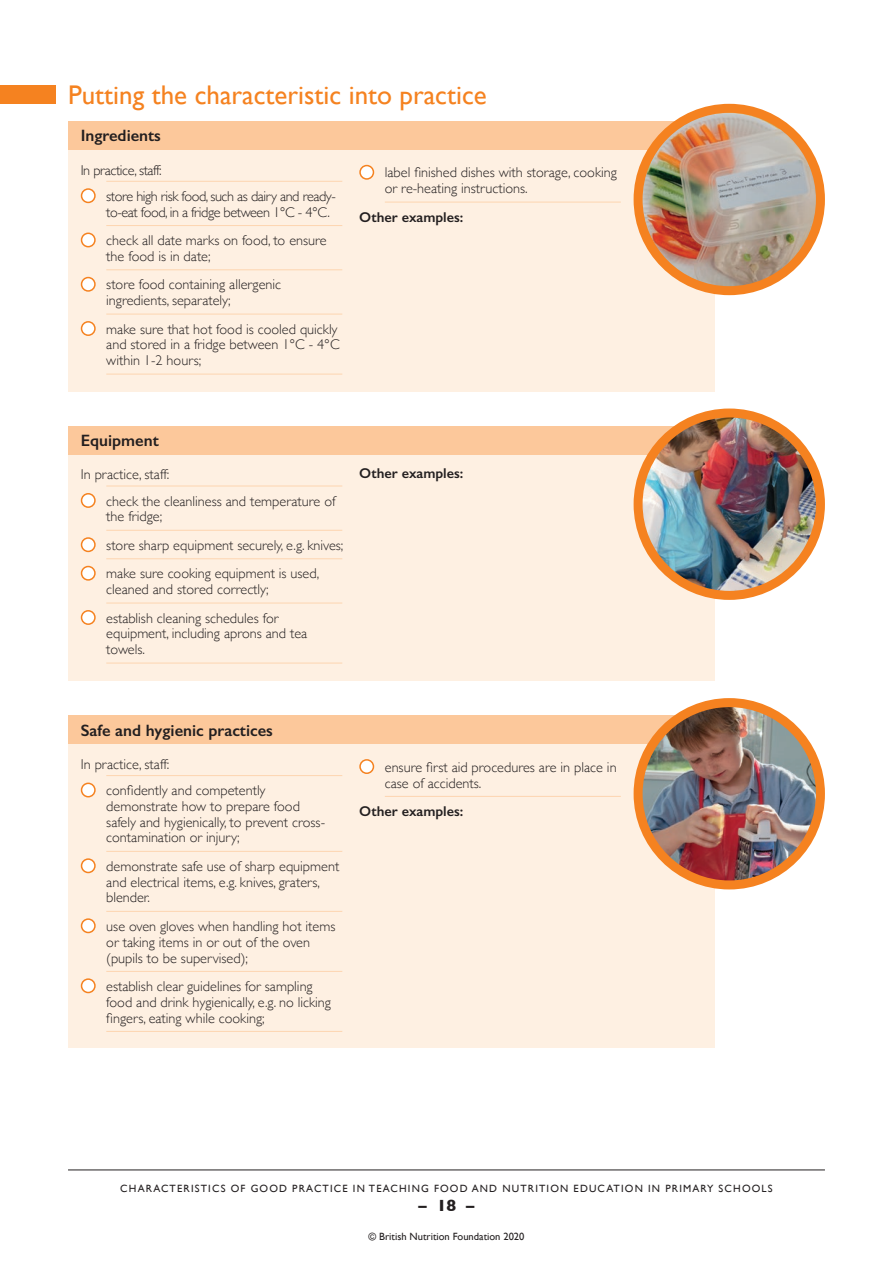
<style>
.page{position:relative;width:893px;height:1263px;background:#fff}
.page>*{position:absolute;margin:0;border:0;box-sizing:border-box;transform-origin:0 0}
.t1{font:27px "Gill Sans";color:#f58220}
.t2{font:600 16.5px "Gill Sans";color:#231f20}
.t3{font:700 16.5px "Gill Sans";color:#231f20}
.t4{font:300 14.25px/15.8px "Gill Sans";color:#231f20}
.t5{font:300 14.25px/26.2px "Gill Sans";letter-spacing:-.03em;color:#231f20}
.t6{font:600 14.25px "Gill Sans";color:#231f20}
.t7{font:10.5px "Gill Sans";letter-spacing:.11em;color:#231f20}
.t8{font:10.5px "Gill Sans";color:#231f20}
</style>
<div class="page">
<div style="left:68px;top:744px;width:646px;height:304px;background:#fef0e2"></div>
<hr style="left:106px;top:775px;width:236px;height:1px;background:#fdd5b0">
<hr style="left:106px;top:851px;width:236px;height:1px;background:#fdd5b0">
<hr style="left:106px;top:911px;width:236px;height:1px;background:#fdd5b0">
<hr style="left:106px;top:971px;width:236px;height:1px;background:#fdd5b0">
<hr style="left:106px;top:1031px;width:236px;height:1px;background:#fdd5b0">
<div style="left:82px;top:783px;width:13px;height:14px;background:#fff;border-radius:50%"></div>
<div style="left:81px;top:782px;width:15px;height:15px;border:2px solid #f58220;border-radius:50%"></div>
<div style="left:82px;top:859px;width:13px;height:13px;background:#fff;border-radius:50%"></div>
<div style="left:81px;top:858px;width:15px;height:15px;border:2px solid #f58220;border-radius:50%"></div>
<div style="left:82px;top:919px;width:13px;height:13px;background:#fff;border-radius:50%"></div>
<div style="left:81px;top:918px;width:15px;height:15px;border:2px solid #f58220;border-radius:50%"></div>
<div style="left:82px;top:979px;width:13px;height:13px;background:#fff;border-radius:50%"></div>
<div style="left:81px;top:978px;width:15px;height:15px;border:2px solid #f58220;border-radius:50%"></div>
<hr style="left:385px;top:796px;width:236px;height:1px;background:#fdd5b0">
<div style="left:360px;top:760px;width:13px;height:13px;background:#fff;border-radius:50%"></div>
<div style="left:359px;top:759px;width:15px;height:15px;border:2px solid #f58220;border-radius:50%"></div>
<div style="left:68px;top:715px;width:646px;height:29px;background:#fcc89b"></div>
<hr style="left:68px;top:1169px;width:757px;height:1px;background:#231f20">
<img style="left:640px;top:703px;width:179px;height:182px">
<div style="left:634px;top:698px;width:191px;height:191px;border:9px solid #f58220;border-radius:50%"></div>
<div style="left:68px;top:454px;width:646px;height:227px;background:#fef0e2"></div>
<hr style="left:106px;top:486px;width:236px;height:1px;background:#fdd5b0">
<hr style="left:106px;top:530px;width:236px;height:1px;background:#fdd5b0">
<hr style="left:106px;top:558px;width:236px;height:1px;background:#fdd5b0">
<hr style="left:106px;top:603px;width:236px;height:1px;background:#fdd5b0">
<hr style="left:106px;top:663px;width:236px;height:1px;background:#fdd5b0">
<div style="left:82px;top:494px;width:13px;height:13px;background:#fff;border-radius:50%"></div>
<div style="left:81px;top:493px;width:15px;height:15px;border:2px solid #f58220;border-radius:50%"></div>
<div style="left:82px;top:538px;width:13px;height:13px;background:#fff;border-radius:50%"></div>
<div style="left:81px;top:537px;width:15px;height:15px;border:2px solid #f58220;border-radius:50%"></div>
<div style="left:82px;top:566px;width:13px;height:14px;background:#fff;border-radius:50%"></div>
<div style="left:81px;top:566px;width:15px;height:15px;border:2px solid #f58220;border-radius:50%"></div>
<div style="left:82px;top:611px;width:13px;height:13px;background:#fff;border-radius:50%"></div>
<div style="left:81px;top:610px;width:15px;height:15px;border:2px solid #f58220;border-radius:50%"></div>
<div style="left:68px;top:425px;width:661px;height:29px;background:#fcc89b"></div>
<img style="left:638px;top:413px;width:182px;height:182px;border-radius:91px">
<div style="left:634px;top:408px;width:191px;height:192px;border:9px solid #f58220;border-radius:50%"></div>
<div style="left:0;top:85px;width:55px;height:18px;background:#f58220"></div>
<div style="left:68px;top:150px;width:646px;height:241px;background:#fef0e2"></div>
<hr style="left:106px;top:181px;width:236px;height:1px;background:#fdd5b0">
<hr style="left:106px;top:225px;width:236px;height:1px;background:#fdd5b0">
<hr style="left:106px;top:269px;width:236px;height:1px;background:#fdd5b0">
<hr style="left:106px;top:314px;width:236px;height:1px;background:#fdd5b0">
<hr style="left:106px;top:374px;width:236px;height:1px;background:#fdd5b0">
<div style="left:82px;top:189px;width:13px;height:13px;background:#fff;border-radius:50%"></div>
<div style="left:81px;top:188px;width:15px;height:15px;border:2px solid #f58220;border-radius:50%"></div>
<div style="left:82px;top:233px;width:13px;height:14px;background:#fff;border-radius:50%"></div>
<div style="left:81px;top:233px;width:15px;height:14px;border:2px solid #f58220;border-radius:50%"></div>
<div style="left:82px;top:278px;width:13px;height:13px;background:#fff;border-radius:50%"></div>
<div style="left:81px;top:277px;width:15px;height:15px;border:2px solid #f58220;border-radius:50%"></div>
<div style="left:82px;top:322px;width:13px;height:13px;background:#fff;border-radius:50%"></div>
<div style="left:81px;top:321px;width:15px;height:15px;border:2px solid #f58220;border-radius:50%"></div>
<hr style="left:385px;top:202px;width:236px;height:1px;background:#fdd5b0">
<div style="left:360px;top:166px;width:13px;height:13px;background:#fff;border-radius:50%"></div>
<div style="left:359px;top:165px;width:15px;height:15px;border:2px solid #f58220;border-radius:50%"></div>
<div style="left:68px;top:121px;width:646px;height:29px;background:#fcc89b"></div>
<img style="left:638px;top:108px;width:182px;height:183px;border-radius:91px">
<div style="left:634px;top:104px;width:191px;height:191px;border:9px solid #f58220;border-radius:50%"></div>
<h1 class="t1" style="left:68px;top:79px;width:420px">Putting the characteristic into practice</h1>
<p class="t2" style="left:81px;top:126px;width:82px">Ingredients</p>
<p class="t5" style="left:106px;top:156px;width:231px;text-indent:-26px">In practice, staff:<br>store high risk food, such as dairy and ready-</p>
<p class="t4" style="left:106px;top:197px;width:225px;line-height:28.5px">to-eat food, in a fridge between 1°C - 4°C. check all date marks on food, to ensure</p>
<p class="t4" style="left:106px;top:241px;width:176px;line-height:28.5px">the food is in date;<br>store food containing allergenic</p>
<p class="t4" style="left:106px;top:286px;width:233px;line-height:28.5px">ingredients, separately;<br>make sure that hot food is cooled quickly</p>
<p class="t4" style="left:106px;top:336px;width:235px">and stored in a fridge between 1°C - 4°C within 1-2 hours;</p>
<p class="t4" style="left:385px;top:164px;width:234px">label finished dishes with storage, cooking or re-heating instructions.</p>
<p class="t6" style="left:359px;top:208px;width:106px">Other examples:</p>
<p class="t2" style="left:81px;top:430px;width:80px">Equipment</p>
<p class="t4" style="left:106px;top:461px;width:231px;line-height:26.2px;text-indent:-26px">In practice, staff:<br>check the cleanliness and temperature of</p>
<p class="t4" style="left:106px;top:502px;width:239px;line-height:28.5px">the fridge;<br>store sharp equipment securely, e.g. knives; make sure cooking equipment is used,</p>
<p class="t4" style="left:106px;top:575px;width:174px;line-height:28.5px">cleaned and stored correctly; establish cleaning schedules for</p>
<p class="t4" style="left:106px;top:625px;width:203px">equipment, including aprons and tea towels.</p>
<p class="t6" style="left:359px;top:464px;width:106px">Other examples:</p>
<p class="t2" style="left:81px;top:720px;width:194px">Safe and hygienic practices</p>
<p class="t4" style="left:106px;top:750px;width:161px;line-height:26.2px;text-indent:-26px">In practice, staff:<br>confidently and competently</p>
<p class="t4" style="left:106px;top:798px;width:220px">demonstrate how to prepare food safely and hygienically, to prevent cross&shy;contamination or injury;</p>
<p class="t4" style="left:106px;top:858px;width:235px">demonstrate safe use of sharp equipment and electrical items, e.g. knives, graters, blender.</p>
<p class="t4" style="left:106px;top:918px;width:231px">use oven gloves when handling hot items or taking items in or out of the oven (pupils to be supervised);</p>
<p class="t4" style="left:106px;top:978px;width:226px">establish clear guidelines for sampling food and drink hygienically, e.g. no licking fingers, eating while cooking;</p>
<p class="t4" style="left:385px;top:758px;width:233px">ensure first aid procedures are in place in case of accidents.</p>
<p class="t6" style="left:359px;top:802px;width:106px">Other examples:</p>
<p class="t7" style="left:120px;top:1182px;width:654px">CHARACTERISTICS OF GOOD PRACTICE IN TEACHING FOOD AND NUTRITION EDUCATION IN PRIMARY SCHOOLS</p>
<p class="t3" style="left:419px;top:1192px;width:57px">– 18 –</p>
<p class="t8" style="left:369px;top:1231px;width:157px">© British Nutrition Foundation 2020</p>
</div>
